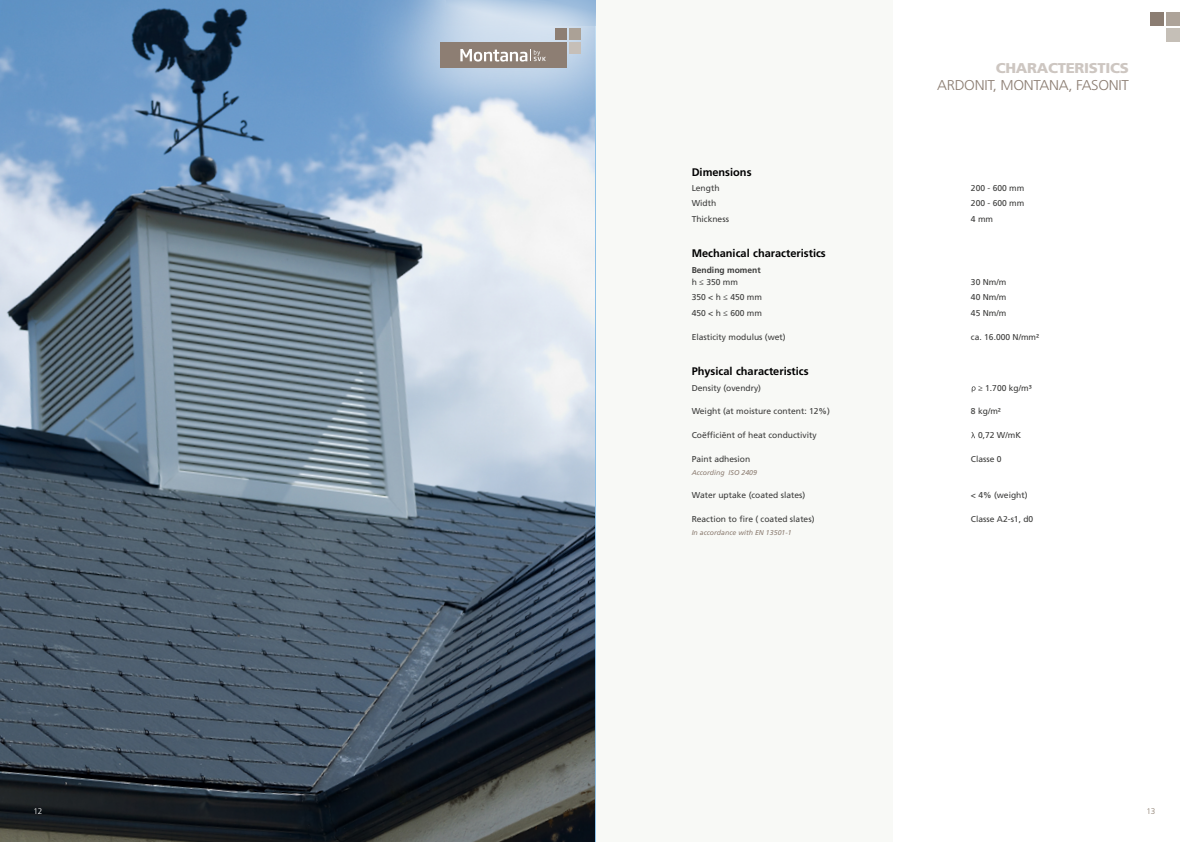
<style>
.page{position:relative;width:1191px;height:842px;background:#fff}
.page>*{position:absolute;margin:0;border:0;box-sizing:border-box;transform-origin:0 0}
.t1{font:300 14.2px "Frutiger LT Std";letter-spacing:-.02em;color:#8b7d72;scale:1.05 1}
.t2{font:900 14.2px "Frutiger LT Std";letter-spacing:-.02em;color:#cdc6c1;scale:1.05 1}
.t3{font:700 11px "Frutiger LT Std";color:#000}
.t4{font:8.5px/15.3px "Frutiger LT Std";color:#3c3c3b}
.t5{font:700 8.5px "Frutiger LT Std";color:#3c3c3b}
.t6{font:300 8.2px "Frutiger LT Std";color:#fff}
.t7{font:300 8.2px "Frutiger LT Std";color:#8d7e70}
.t8{font:italic 7px "Frutiger LT Std";color:#8d7e73}
</style>
<div class="page">
<svg style="left:0;top:0;width:596px;height:842px;background:#697b8c"></svg>
<div style="left:343px;top:0;width:335px;height:167px;background:#fff;opacity:.75"></div>
<div style="left:569px;top:28px;width:12px;height:11px;background:#aba196"></div>
<div style="left:569px;top:42px;width:12px;height:11px;background:#c6bfb8"></div>
<div style="left:555px;top:28px;width:12px;height:11px;background:#8d7e73"></div>
<div style="left:440px;top:42px;width:127px;height:25px;background:#8d7e73"></div>
<svg style="left:460px;top:49px;width:86px;height:13px"></svg>
<div style="left:596px;top:0;width:297px;height:842px;background:#f8f9f6"></div>
<div style="left:1150px;top:12px;width:13px;height:13px;background:#8b7d72"></div>
<div style="left:1166px;top:12px;width:13px;height:13px;background:#ada399"></div>
<div style="left:1166px;top:28px;width:13px;height:14px;background:#c5bfb7"></div>
<svg style="left:971px;top:386px;width:4px;height:6px"></svg>
<svg style="left:971px;top:432px;width:4px;height:6px"></svg>
<p class="t3" style="left:691px;top:165px;width:61px">Dimensions</p>
<p class="t4" style="left:691px;top:180px;width:39px">Length<br>Width<br>Thickness</p>
<p class="t3" style="left:691px;top:247px;width:136px">Mechanical characteristics</p>
<p class="t5" style="left:691px;top:265px;width:70px">Bending moment</p>
<p class="t4" style="left:691px;top:274px;width:72px">h ≤ 350 mm<br>350 &lt; h ≤ 450 mm<br>450 &lt; h ≤ 600 mm</p>
<p class="t4" style="left:691px;top:329px;width:95px">Elasticity modulus (wet)</p>
<p class="t3" style="left:691px;top:365px;width:119px">Physical characteristics</p>
<p class="t4" style="left:691px;top:380px;width:71px">Density (ovendry)</p>
<p class="t4" style="left:691px;top:404px;width:140px">Weight (at moisture content: 12%)</p>
<p class="t4" style="left:691px;top:428px;width:127px">Coëfficiënt of heat conductivity</p>
<p class="t4" style="left:691px;top:451px;width:60px">Paint adhesion</p>
<p class="t8" style="left:691px;top:468px;width:67px">According ISO 2409</p>
<p class="t4" style="left:691px;top:488px;width:115px">Water uptake (coated slates)</p>
<p class="t4" style="left:691px;top:512px;width:124px">Reaction to fire ( coated slates)</p>
<p class="t8" style="left:691px;top:528px;width:101px">In accordance with EN 13501-1</p>
<h1 class="t2" style="left:996px;top:59px;width:128px">CHARACTERISTICS</h1>
<h1 class="t1" style="left:937px;top:77px;width:184px">ARDONIT, MONTANA, FASONIT</h1>
<p class="t4" style="left:971px;top:180px;width:55px;text-align:justify">200 - 600 mm 200 - 600 mm 4 mm</p>
<p class="t4" style="left:971px;top:274px;width:37px;text-align:justify">30 Nm/m 40 Nm/m 45 Nm/m</p>
<p class="t4" style="left:971px;top:329px;width:70px">ca. 16.000 N/mm²</p>
<p class="t4" style="left:978px;top:380px;width:55px">≥ 1.700 kg/m³</p>
<p class="t4" style="left:971px;top:404px;width:31px">8 kg/m²</p>
<p class="t4" style="left:978px;top:428px;width:44px">0,72 W/mK</p>
<p class="t4" style="left:971px;top:451px;width:32px">Classe 0</p>
<p class="t4" style="left:971px;top:488px;width:58px">&lt; 4% (weight)</p>
<p class="t4" style="left:971px;top:512px;width:64px">Classe A2-s1, d0</p>
<p class="t6" style="left:33px;top:806px;width:11px">12</p>
<p class="t7" style="left:1146px;top:806px;width:11px">13</p>
</div>
